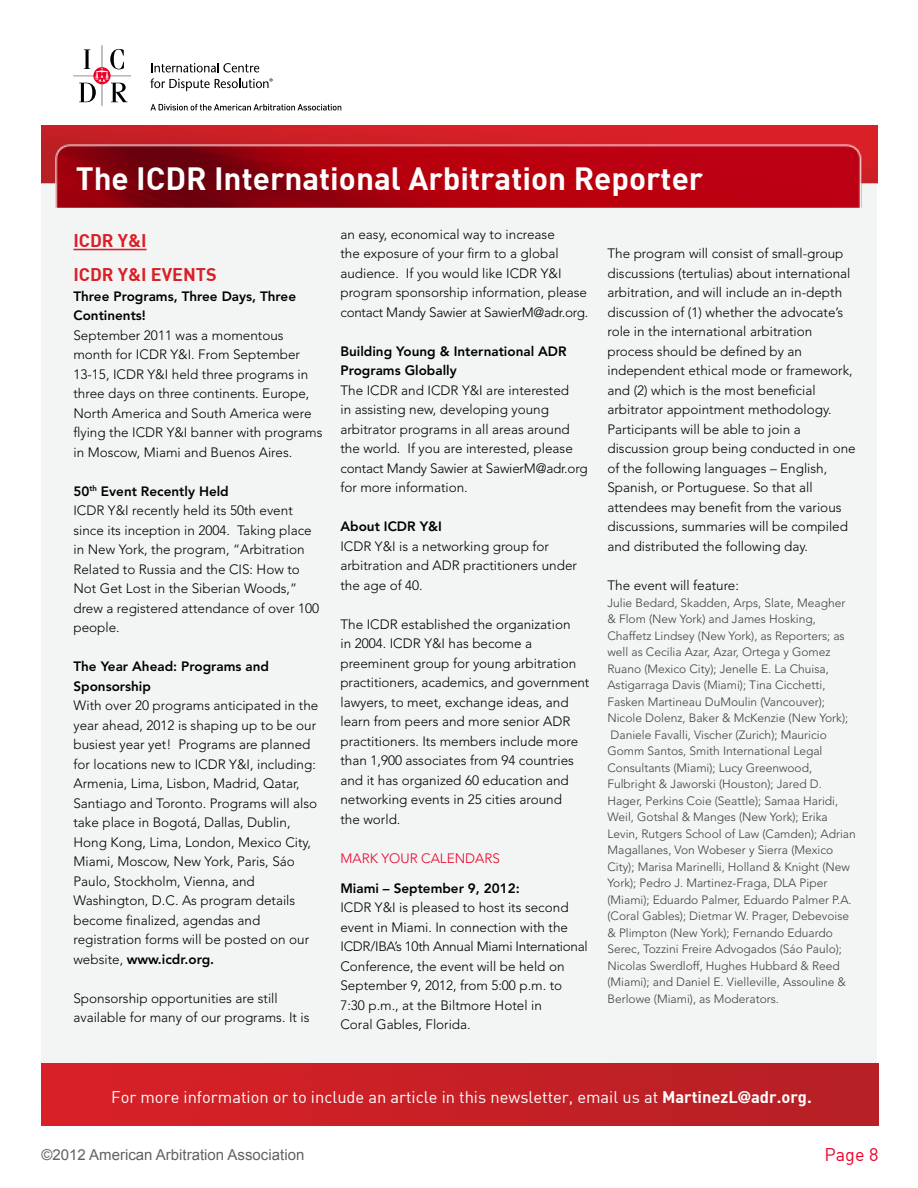
<style>
.page{position:relative;width:918px;height:1188px;background:#fff}
.page>*{position:absolute;margin:0;border:0;box-sizing:border-box;transform-origin:0 0}
.t1{font:31.5px "DIN Bold";color:#fff}
.t2{font:18px/34.2px "DIN Bold";color:#d92027}
.t3{font:18px "DIN";color:#eb0029}
.t4{font:16.5px "DIN";color:#fff}
.t5{font:15px "Arial";color:#636262}
.t6{font:300 13.5px/19.5px "Avenir LT Std";color:#000}
.t7{font:800 13.5px/19.5px "Avenir LT Std";color:#000}
.t8{font:300 13.5px "Avenir LT Std";color:#eb0029}
.t9{font:300 12px/16.5px "Avenir LT Std";color:#414042}
.s1{font-weight:800}
.s2{font-family:"DIN Bold"}
.s3{font-family:"Avenir LT Std";font-weight:900}
</style>
<div class="page">
<div style="left:42px;top:132px;width:835px;height:993px;background:#f3f4f4"></div>
<img style="left:42px;top:1063px;width:837px;height:62px">
<img style="left:42px;top:126px;width:835px;height:82px">
<div style="left:73px;top:76px;width:58px;height:1px;border:1px solid #bcbec0"></div>
<div style="left:102px;top:45px;width:1px;height:61px;border:1px solid #bcbec0"></div>
<svg style="left:151px;top:63px;width:108px;height:9px"></svg>
<svg style="left:79px;top:49px;width:49px;height:53px"></svg>
<svg style="left:150px;top:78px;width:123px;height:13px"></svg>
<svg style="left:150px;top:104px;width:191px;height:6px"></svg>
<hr style="left:73px;top:249px;width:74px;height:1px;background:#d92027">
<h1 class="t1" style="left:76px;top:158px;width:629px">The ICDR International Arbitration Reporter</h1>
<h2 class="t2" style="left:73px;top:223px;width:145px">ICDR Y&amp;I<br>ICDR Y&amp;I Events</h2>
<p class="t7" style="left:73px;top:286px;width:224px">Three Programs, Three Days, Three<br>Continents!</p>
<p class="t6" style="left:73px;top:325px;width:250px">September 2011 was a momentous month for ICDR Y&amp;I. From September 13-15, ICDR Y&amp;I held three programs in three days on three continents. Europe, North America and South America were flying the ICDR Y&amp;I banner with programs in Moscow, Miami and Buenos Aires.</p>
<p class="t6" style="left:73px;top:481px;width:247px"><span class="s1">50</span><sup>th</sup> <span class="s1">Event Recently Held<br></span>ICDR Y&amp;I recently held its 50th event since its inception in 2004. Taking place in New York, the program, “Arbitration<br>Related to Russia and the CIS: How to<br>Not Get Lost in the Siberian Woods,” drew a registered attendance of over 100 people.</p>
<p class="t7" style="left:73px;top:657px;width:197px">The Year Ahead: Programs and<br>Sponsorship</p>
<p class="t6" style="left:73px;top:696px;width:246px">With over 20 programs anticipated in the year ahead, 2012 is shaping up to be our busiest year yet! Programs are planned for locations new to ICDR Y&amp;I, including:<br>Armenia, Lima, Lisbon, Madrid, Qatar, Santiago and Toronto. Programs will also take place in Bogotá, Dallas, Dublin, Hong Kong, Lima, London, Mexico City, Miami, Moscow, New York, Paris, Sáo Paulo, Stockholm, Vienna, and Washington, D.C. As program details become finalized, agendas and registration forms will be posted on our website, <span class="s1">www.icdr.org.</span></p>
<p class="t6" style="left:73px;top:988px;width:238px">Sponsorship opportunities are still available for many of our programs. It is</p>
<p class="t6" style="left:340px;top:225px;width:249px">an easy, economical way to increase<br>the exposure of your firm to a global audience. If you would like ICDR Y&amp;I program sponsorship information, please contact Mandy Sawier at SawierM@adr.org.</p>
<p class="t7" style="left:340px;top:341px;width:228px">Building Young &amp; International ADR<br>Programs Globally</p>
<p class="t6" style="left:340px;top:380px;width:249px">The ICDR and ICDR Y&amp;I are interested<br>in assisting new, developing young arbitrator programs in all areas around the world. If you are interested, please contact Mandy Sawier at SawierM@adr.org for more information.</p>
<p class="t7" style="left:340px;top:517px;width:103px">About ICDR Y&amp;I</p>
<p class="t6" style="left:340px;top:536px;width:238px">ICDR Y&amp;I is a networking group for arbitration and ADR practitioners under the age of 40.</p>
<p class="t6" style="left:340px;top:614px;width:250px">The ICDR established the organization<br>in 2004. ICDR Y&amp;I has become a preeminent group for young arbitration practitioners, academics, and government lawyers, to meet, exchange ideas, and learn from peers and more senior ADR practitioners. Its members include more than 1,900 associates from 94 countries and it has organized 60 education and networking events in 25 cities around<br>the world.</p>
<p class="t8" style="left:340px;top:850px;width:22px">Mark</p>
<p class="t8" style="left:381px;top:850px;width:18px">Your</p>
<p class="t8" style="left:421px;top:850px;width:20px">Calendars</p>
<p class="t7" style="left:340px;top:878px;width:181px">Miami – September 9, 2012:</p>
<p class="t6" style="left:340px;top:898px;width:249px">ICDR Y&amp;I is pleased to host its second event in Miami. In connection with the ICDR/IBA’s 10th Annual Miami International Conference, the event will be held on September 9, 2012, from 5:00 p.m. to 7:30 p.m., at the Biltmore Hotel in<br>Coral Gables, Florida.</p>
<p class="t6" style="left:607px;top:244px;width:250px">The program will consist of small-group discussions (tertulias) about international arbitration, and will include an in-depth discussion of (1) whether the advocate’s role in the international arbitration process should be defined by an independent ethical mode or framework, and (2) which is the most beneficial arbitrator appointment methodology.<br>Participants will be able to join a discussion group being conducted in one of the following languages – English, Spanish, or Portuguese. So that all attendees may benefit from the various discussions, summaries will be compiled and distributed the following day.</p>
<p class="t6" style="left:607px;top:575px;width:133px">The event will feature:</p>
<p class="t9" style="left:607px;top:594px;width:250px">Julie Bedard, Skadden, Arps, Slate, Meagher &amp; Flom (New York) and James Hosking, Chaffetz Lindsey (New York), as Reporters; as well as Cecilia Azar, Azar, Ortega y Gomez Ruano (Mexico City); Jenelle E. La Chuisa, Astigarraga Davis (Miami); Tina Cicchetti, Fasken Martineau DuMoulin (Vancouver); Nicole Dolenz, Baker &amp; McKenzie (New York); Daniele Favalli, Vischer (Zurich); Mauricio Gomm Santos, Smith International Legal Consultants (Miami); Lucy Greenwood, Fulbright &amp; Jaworski (Houston); Jared D.<br>Hager, Perkins Coie (Seattle); Samaa Haridi, Weil, Gotshal &amp; Manges (New York); Erika Levin, Rutgers School of Law (Camden); Adrian Magallanes, Von Wobeser y Sierra (Mexico City); Marisa Marinelli, Holland &amp; Knight (New York); Pedro J. Martinez-Fraga, DLA Piper (Miami); Eduardo Palmer, Eduardo Palmer P.A. (Coral Gables); Dietmar W. Prager, Debevoise &amp; Plimpton (New York); Fernando Eduardo Serec, Tozzini Freire Advogados (Sáo Paulo); Nicolas Swerdloff, Hughes Hubbard &amp; Reed (Miami); and Daniel E. Vielleville, Assouline &amp; Berlowe (Miami), as Moderators.</p>
<p class="t4" style="left:111px;top:1086px;width:702px">For more information or to include an article in this newsletter, email us at <span class="s2">MartinezL</span><span class="s3">@</span><span class="s2">adr.org.</span></p>
<p class="t5" style="left:42px;top:1145px;width:264px">©2012 American Arbitration Association</p>
<h2 class="t3" style="left:825px;top:1143px;width:55px">Page 8</h2>
</div>
